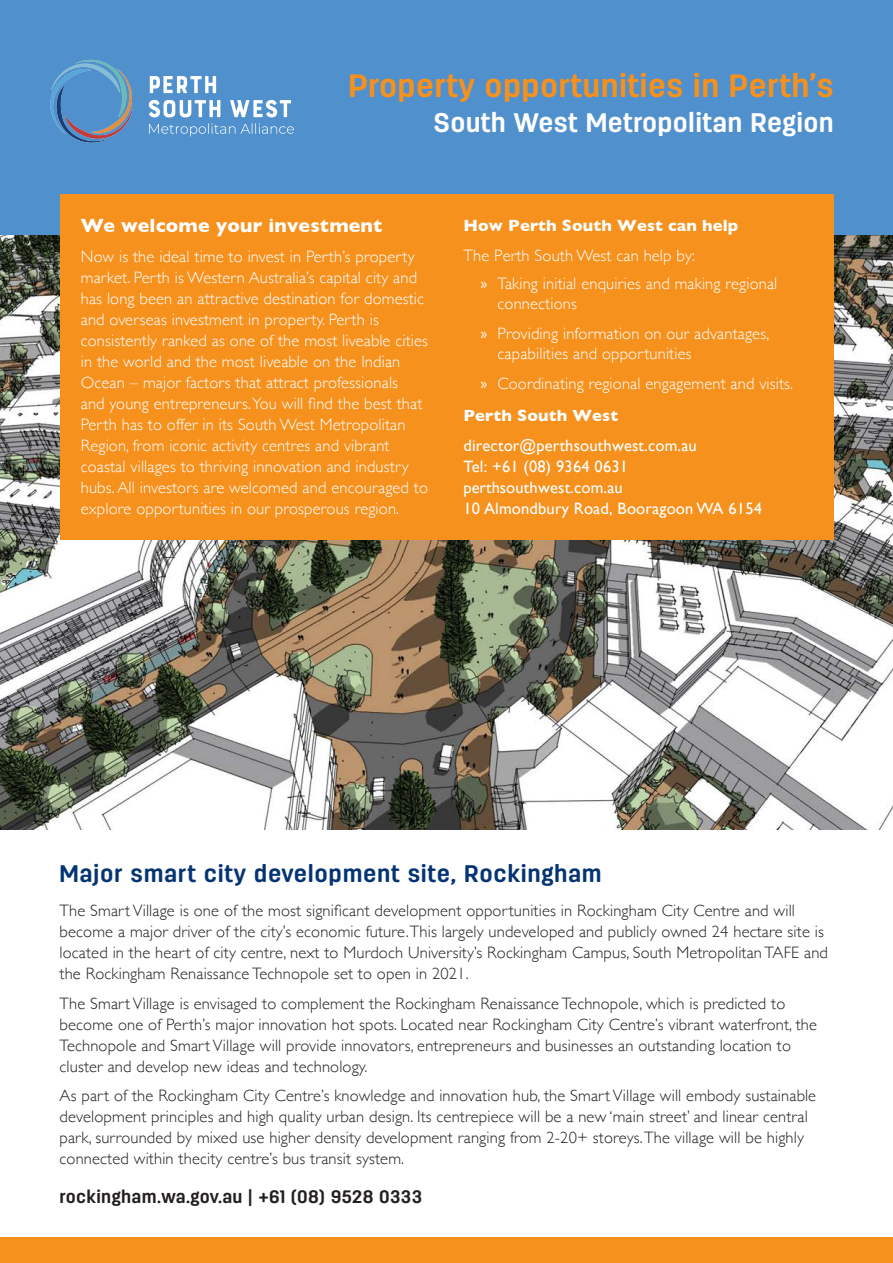
<style>
.page{position:relative;width:893px;height:1263px;background:#fff}
.page>*{position:absolute;margin:0;border:0;box-sizing:border-box;transform-origin:0 0}
.t1{font:700 32.25px "Antartida RD Ess";letter-spacing:.01em;color:#f6911e}
.t2{font:700 26.85px "Antartida RD Ess";letter-spacing:.01em;color:#fff}
.Heading{font:700 24px "Antartida RD Ess";letter-spacing:.025em;color:#053474}
.t3{font:700 19.5px "Gill Sans";letter-spacing:.01em;color:#fff}
.pre-sub-heading{font:700 18px "Antartida RD Ess";letter-spacing:.02em;color:#231f20}
.body{font:300 16.5px/21px "Gill Sans";letter-spacing:.01em;color:#231f20}
.t4{font:300 16.5px/21px "Gill Sans";letter-spacing:.01em;color:#fff}
.t5{font:16.5px/21px "Gill Sans";letter-spacing:.01em;color:#fff}
.t6{font:700 16.5px "Gill Sans";letter-spacing:.01em;color:#fff}
.s1{font-family:"Myriad Pro";font-weight:400}
.s2{font-weight:700}
</style>
<div class="page">
<img style="left:0;top:235px;width:893px;height:594px">
<div style="left:0;top:0;width:893px;height:235px;background:#5090cc"></div>
<div style="left:0;top:1237px;width:893px;height:26px;background:#f6911e"></div>
<div style="left:60px;top:194px;width:773px;height:345px;background:#f6911e"></div>
<img style="left:50px;top:59px;width:244px;height:84px">
<h1 class="t1" style="left:348px;top:68px;width:487px">Property opportunities in Perth’s</h1>
<h2 class="t2" style="left:434px;top:107px;width:402px">South West Metropolitan Region</h2>
<p class="t3" style="left:81px;top:210px;width:303px">We welcome your investment</p>
<p class="t4" style="left:81px;top:245px;width:349px">Now is the ideal time to invest in Perth’s property market. Perth is Western Australia’s capital city and has long been an attractive destination for domestic and overseas investment in property. Perth is consistently ranked as one of the most liveable cities in the world and the most liveable on the Indian Ocean – major factors that attract professionals<br>and young entrepreneurs. You will find the best that Perth has to offer in its South West Metropolitan Region, from iconic activity centres and vibrant coastal villages to thriving innovation and industry hubs. All investors are welcomed and encouraged to explore opportunities in our prosperous region.</p>
<p class="t6" style="left:463px;top:212px;width:276px">How Perth South West can help</p>
<p class="t4" style="left:463px;top:244px;width:233px">The Perth South West can help by:</p>
<p class="t4" style="left:497px;top:273px;width:281px;line-height:19.8px;text-indent:-17px"><span class="s1">»</span> Taking initial enquiries and making regional connections</p>
<p class="t4" style="left:497px;top:323px;width:273px;line-height:19.8px;text-indent:-17px"><span class="s1">»</span> Providing information on our advantages, capabilities and opportunities</p>
<p class="t4" style="left:480px;top:373px;width:314px"><span class="s1">»</span> Coordinating regional engagement and visits.</p>
<p class="t5" style="left:463px;top:400px;width:235px;line-height:30.3px"><span class="s2">Perth</span> <span class="s2">South West </span>director@perthsouthwest.com.au</p>
<p class="t5" style="left:463px;top:456px;width:300px">Tel: +61 (08) 9364 0631 perthsouthwest.com.au<br>10 Almondbury Road, Booragoon WA 6154</p>
<p class="Heading" style="left:60px;top:861px;width:544px">Major smart city development site, Rockingham</p>
<p class="body" style="left:60px;top:899px;width:770px">The Smart Village is one of the most significant development opportunities in Rockingham City Centre and will become a major driver of the city’s economic future. This largely undeveloped and publicly owned 24 hectare site is located in the heart of city centre, next to Murdoch University’s Rockingham Campus, South Metropolitan TAFE and the Rockingham Renaissance Technopole set to open in 2021.</p>
<p class="body" style="left:60px;top:992px;width:759px">The Smart Village is envisaged to complement the Rockingham Renaissance Technopole, which is predicted to become one of Perth’s major innovation hot spots. Located near Rockingham City Centre’s vibrant waterfront, the Technopole and Smart Village will provide innovators, entrepreneurs and businesses an outstanding location to cluster and develop new ideas and technology.</p>
<p class="body" style="left:60px;top:1084px;width:758px">As part of the Rockingham City Centre’s knowledge and innovation hub, the Smart Village will embody sustainable development principles and high quality urban design. Its centrepiece will be a new ‘main street’ and linear central park, surrounded by mixed use higher density development ranging from 2-20+ storeys. The village will be highly connected within thecity centre’s bus transit system.</p>
<p class="pre-sub-heading" style="left:60px;top:1186px;width:364px">rockingham.wa.gov.au | +61 (08) 9528 0333</p>
</div>
